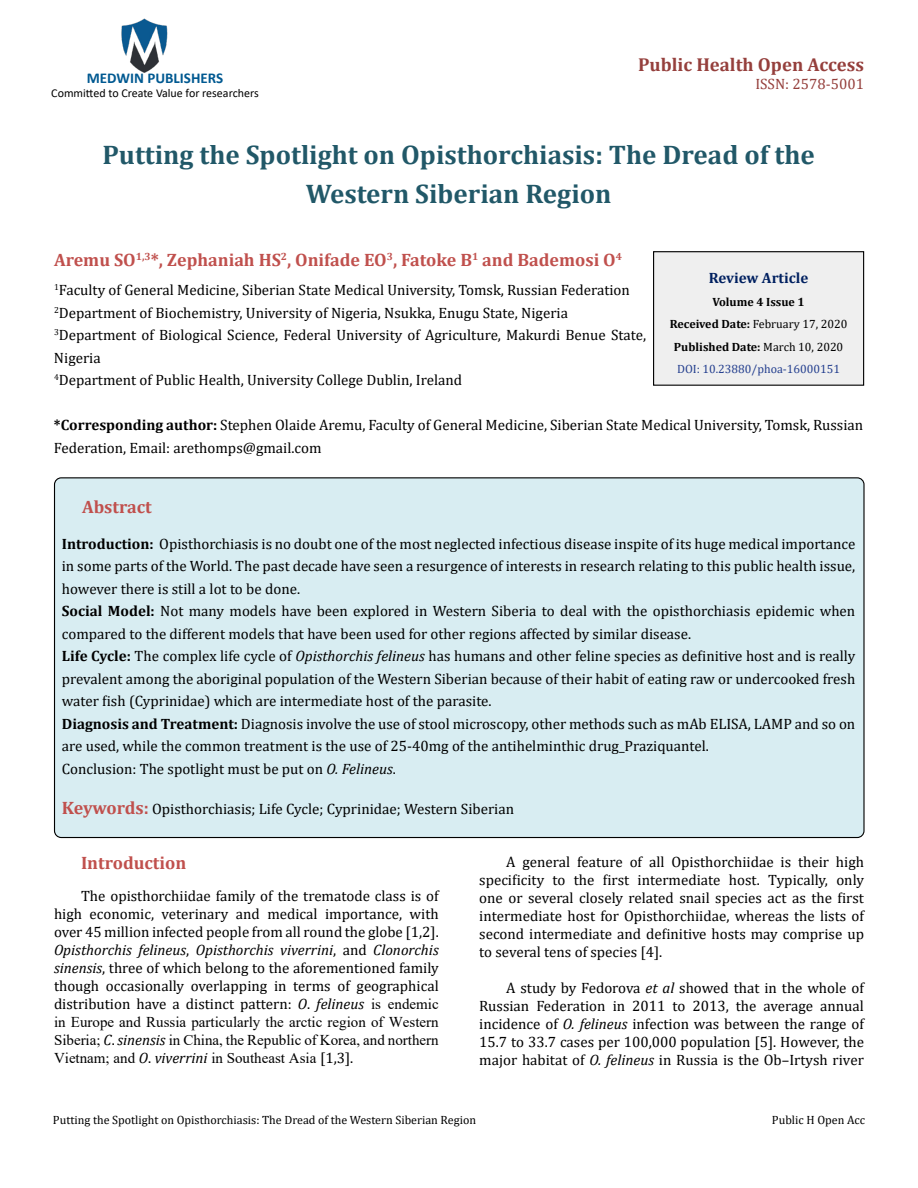
<style>
.page{position:relative;width:918px;height:1188px;background:#fff}
.page>*{position:absolute;margin:0;border:0;box-sizing:border-box;transform-origin:0 0}
.t1{font:700 27px/39px "Cambria";color:#215868;text-align:center}
.t2{font:700 18.75px "Cambria";color:#953f3c}
.t3{font:700 18px "Cambria";color:#c0504d}
.t4{font:15px/22.5px "Cambria";color:#000}
.t5{font:15px/18px "Times New Roman";color:#000;text-align:justify}
.t6{font:700 15px "Calibri";color:#005991}
.t7{font:15px "Cambria";color:#953f3c}
.t8{font:700 15px "Cambria";color:#002060}
.t9{font:700 12px/22.5px "Cambria";color:#000;text-align:center}
.t10{font:12px "Cambria";color:#000}
.t11{font:12px "Calibri";color:#000}
.s1{font-weight:700}
.s2{font-weight:400}
.s3{font-weight:400;color:#25408f}
.s4{font-style:italic}
.s5{font-weight:700;font-size:18px;color:#c0504d}
.s6{font-family:"Times New Roman"}
.s7{font-family:"Cambria";font-style:italic}
.s8{font-family:"Cambria"}
</style>
<div class="page">
<img style="left:121px;top:18px;width:47px;height:55px">
<div style="left:654px;top:252px;width:210px;height:133px;background:#efefef"></div>
<div style="left:653px;top:251px;width:211px;height:135px;border:1px solid #000"></div>
<div style="left:55px;top:478px;width:809px;height:360px;background:#d8edf2;border-radius:7px"></div>
<p class="t6" style="left:87px;top:67px;width:138px">MEDWIN PUBLISHERS</p>
<p class="t11" style="left:51px;top:85px;width:209px">Committed to Create Value for researchers</p>
<p class="t2" style="left:638px;top:51px;width:227px">Public Health Open Access</p>
<p class="t7" style="left:755px;top:75px;width:110px">ISSN: 2578-5001</p>
<h1 class="t1" style="left:102px;top:134px;width:714px">Putting the Spotlight on Opisthorchiasis: The Dread of the<br>Western Siberian Region</h1>
<p class="t3" style="left:54px;top:247px;width:570px">Aremu SO<sup>1,3</sup>*, Zephaniah HS<sup>2</sup>, Onifade EO<sup>3</sup>, Fatoke B<sup>1</sup> and Bademosi O<sup>4</sup></p>
<p class="t4" style="left:54px;top:279px;width:594px"><sup>1</sup>Faculty of General Medicine, Siberian State Medical University, Tomsk, Russian Federation <sup>2</sup>Department of Biochemistry, University of Nigeria, Nsukka, Enugu State, Nigeria <sup>3</sup>Department of Biological Science, Federal University of Agriculture, Makurdi Benue State, Nigeria<br><sup>4</sup>Department of Public Health, University College Dublin, Ireland</p>
<p class="t4" style="left:54px;top:414px;width:811px"><span class="s1">*Corresponding author:</span> Stephen Olaide Aremu, Faculty of General Medicine, Siberian State Medical University, Tomsk, Russian<br>Federation, Email: arethomps@gmail.com</p>
<p class="t8" style="left:709px;top:268px;width:101px">Review Article</p>
<p class="t9" style="left:670px;top:290px;width:179px">Volume 4 Issue 1<br>Received Date: <span class="s2">February 17, 2020<br></span>Published Date: <span class="s2">March 10, 2020<br></span><span class="s3">DOI: 10.23880/phoa-16000151</span></p>
<p class="t3" style="left:82px;top:494px;width:71px">Abstract</p>
<p class="t4" style="left:62px;top:532px;width:795px"><span class="s1">Introduction:</span> Opisthorchiasis is no doubt one of the most neglected infectious disease inspite of its huge medical importance in some parts of the World. The past decade have seen a resurgence of interests in research relating to this public health issue, however there is still a lot to be done.<br><span class="s1">Social Model:</span> Not many models have been explored in Western Siberia to deal with the opisthorchiasis epidemic when compared to the different models that have been used for other regions affected by similar disease.<br><span class="s1">Life Cycle:</span> The complex life cycle of <span class="s4">Opisthorchis felineus</span> has humans and other feline species as definitive host and is really prevalent among the aboriginal population of the Western Siberian because of their habit of eating raw or undercooked fresh water fish (Cyprinidae) which are intermediate host of the parasite.<br><span class="s1">Diagnosis and Treatment:</span> Diagnosis involve the use of stool microscopy, other methods such as mAb ELISA, LAMP and so on are used, while the common treatment is the use of 25-40mg of the antihelminthic drug_Praziquantel.<br>Conclusion: The spotlight must be put on <span class="s4">O. Felineus</span>.</p>
<p class="t4" style="left:62px;top:798px;width:454px"><span class="s5">Keywords:</span> Opisthorchiasis; Life Cycle; Cyprinidae; Western Siberian</p>
<p class="t3" style="left:81px;top:851px;width:107px">Introduction</p>
<p class="t4" style="left:54px;top:887px;width:386px;line-height:18px;text-align:justify;text-indent:27px">The opisthorchiidae family of the trematode class is of high economic, veterinary and medical importance, with over 45 million infected people from all round the globe [1,2].<br><span class="s4">Opisthorchis felineus</span>, <span class="s4">Opisthorchis viverrini</span>, and <span class="s4">Clonorchis sinensis</span>, three of which belong to the aforementioned family though occasionally overlapping in terms of geographical distribution have a distinct pattern: <span class="s4">O</span>. <span class="s4">felineus</span> <span class="s6">is endemic</span></p>
<p class="t5" style="left:54px;top:1012px;width:386px">in Europe and Russia particularly the arctic region of Western Siberia; <span class="s7">C</span><span class="s8">.</span> <span class="s7">sinensis</span> in China, the Republic of Korea, and northern Vietnam; and <span class="s7">O</span><span class="s8">.</span> <span class="s7">viverrini</span> in Southeast Asia <span class="s8">[1,3].</span></p>
<p class="t4" style="left:479px;top:853px;width:386px;line-height:18px;text-align:justify;text-indent:27px">A general feature of all Opisthorchiidae is their high specificity to the first intermediate host. Typically, only one or several closely related snail species act as the first intermediate host for Opisthorchiidae, whereas the lists of second intermediate and definitive hosts may comprise up to several tens of species [4].</p>
<p class="t4" style="left:479px;top:979px;width:386px;line-height:18px;text-align:justify;text-indent:27px">A study by Fedorova <span class="s4">et al</span> showed that in the whole of Russian Federation in 2011 to 2013, the average annual incidence of <span class="s4">O. felineus</span> infection was between the range of 15.7 to 33.7 cases per 100,000 population [5]. However, the major habitat of <span class="s4">O. felineus</span> in Russia is the Ob–Irtysh river</p>
<p class="t10" style="left:53px;top:1113px;width:425px">Putting the Spotlight on Opisthorchiasis: The Dread of the Western Siberian Region</p>
<p class="t10" style="left:772px;top:1113px;width:95px">Public H Open Acc</p>
</div>
